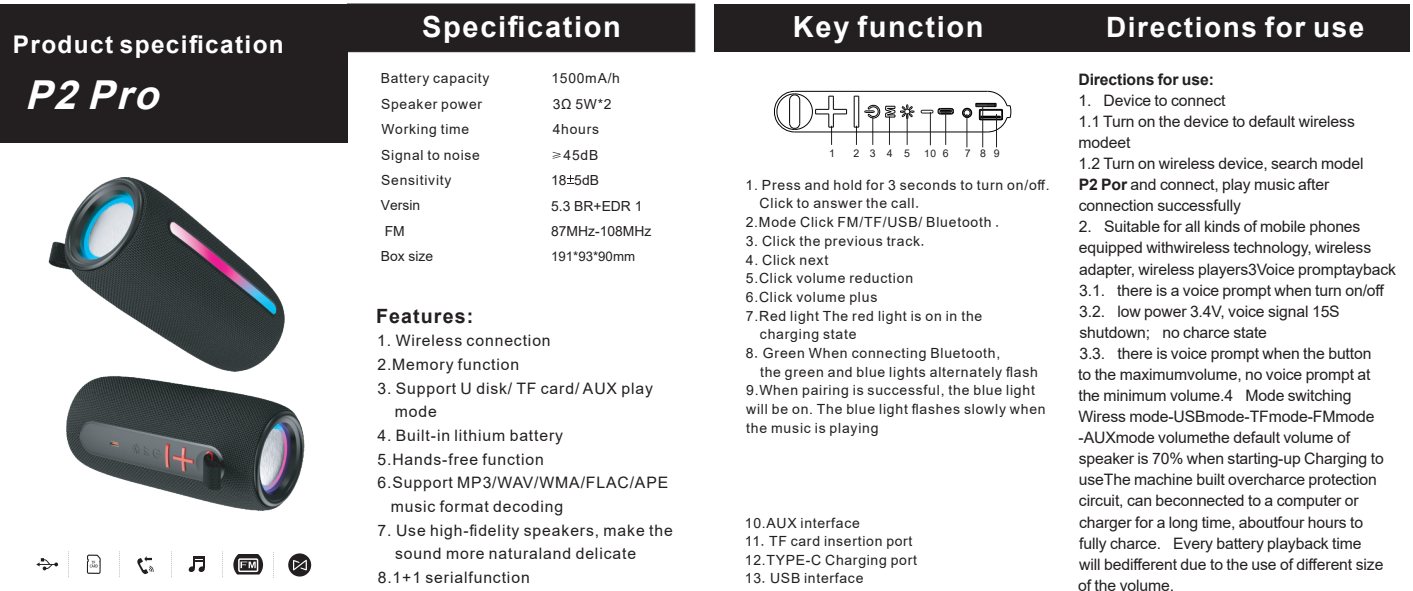
<style>
.page{position:relative;width:1413px;height:591px;background:#fff}
.page>*{position:absolute;margin:0;border:0;box-sizing:border-box;transform-origin:0 0}
.t1{font:italic 700 39.9px "Arial";color:#fff}
.t2{font:700 29.05px "Arial";letter-spacing:.055em;color:#fff}
.t3{font:700 28px "Arial";letter-spacing:.055em;color:#fff}
.t4{font:700 24.32px "Arial";letter-spacing:.055em;color:#fff}
.t5{font:700 19.6px "Arial";letter-spacing:.055em;color:#231f20}
.t6{font:15.75px/21px "Arial";letter-spacing:-.005em;color:#231f20}
.t7{font:15.75px/23.6px "Arial";letter-spacing:.055em;color:#231f20}
.t8{font:700 15.75px "Arial";letter-spacing:-.005em;color:#231f20}
.t9{font:14px/18.2px "Arial";letter-spacing:.055em;color:#231f20}
.t10{font:13.83px/25.4px "Arial";letter-spacing:.055em;color:#231f20}
.t11{font:13.83px "Arial";color:#231f20}
.t12{font:13.3px "Arial";color:#231f20}
.t13{font:10.5px "Arial";letter-spacing:.94em;color:#231f20}
.t14{font:10.15px "Arial";color:#231f20}
.s1{font-size:10.5px}
.s2{font-family:"Sim Sun"}
.s3{font-weight:700}
</style>
<div class="page">
<div style="left:0;top:4px;width:347px;height:139px;background:#231f20"></div>
<svg style="left:552px;top:152px;width:8px;height:7px"></svg>
<svg style="left:568px;top:175px;width:6px;height:7px"></svg>
<svg style="left:188px;top:556px;width:17px;height:16px"></svg>
<svg style="left:222px;top:551px;width:1px;height:25px"></svg>
<svg style="left:171px;top:551px;width:1px;height:25px"></svg>
<svg style="left:119px;top:551px;width:1px;height:25px"></svg>
<svg style="left:137px;top:556px;width:17px;height:18px"></svg>
<svg style="left:87px;top:554px;width:14px;height:19px"></svg>
<svg style="left:68px;top:551px;width:1px;height:25px"></svg>
<svg style="left:36px;top:558px;width:22px;height:12px"></svg>
<div style="left:288px;top:553px;width:23px;height:23px;background:#231f20;border-radius:50%"></div>
<svg style="left:293px;top:559px;width:14px;height:11px"></svg>
<svg style="left:233px;top:554px;width:30px;height:20px"></svg>
<div style="left:347px;top:4px;width:348px;height:48px;background:#231f20;border:1px solid #231f20"></div>
<div style="left:714px;top:4px;width:348px;height:48px;background:#231f20"></div>
<div style="left:1062px;top:4px;width:347px;height:48px;background:#231f20"></div>
<img style="left:48px;top:177px;width:257px;height:334px">
<hr style="left:794px;top:131px;width:193px;height:1px;background:#030303">
<svg style="left:854px;top:126px;width:4px;height:19px"></svg>
<hr style="left:794px;top:91px;width:193px;height:1px;background:#030303">
<hr style="left:858px;top:96px;width:1px;height:31px;background:#030303">
<hr style="left:853px;top:96px;width:1px;height:31px;background:#030303">
<svg style="left:864px;top:104px;width:50px;height:41px"></svg>
<svg style="left:774px;top:91px;width:73px;height:54px"></svg>
<div style="left:962px;top:108px;width:9px;height:10px;border:1px solid #030303;border-radius:50%"></div>
<div style="left:962px;top:108px;width:9px;height:9px;border:1px solid #030303;border-radius:50%"></div>
<div style="left:963px;top:109px;width:7px;height:7px;border:1px solid #030303;border-radius:50%"></div>
<svg style="left:975px;top:91px;width:36px;height:41px"></svg>
<hr style="left:906px;top:113px;width:1px;height:32px;background:#231f20">
<hr style="left:945px;top:112px;width:1px;height:33px;background:#231f20">
<hr style="left:966px;top:114px;width:1px;height:33px;background:#231f20">
<hr style="left:982px;top:106px;width:1px;height:41px;background:#231f20">
<hr style="left:996px;top:114px;width:1px;height:33px;background:#231f20">
<svg style="left:920px;top:108px;width:34px;height:7px"></svg>
<hr style="left:929px;top:112px;width:1px;height:33px;background:#231f20">
<h3 class="t4" style="left:13px;top:27px;width:272px">Product specification</h3>
<h1 class="t1" style="left:25px;top:67px;width:149px">P2Pro</h1>
<h2 class="t2" style="left:422px;top:7px;width:200px">Specification</h2>
<h2 class="t2" style="left:793px;top:7px;width:192px">Key function</h2>
<p class="t10" style="left:381px;top:66px;width:110px">Battery capacity<br>Speaker power<br>Working time<br>Signal to noise<br>Sensitivity<br>Versin<br>FM<br>Box size</p>
<p class="t10" style="left:551px;top:66px;width:70px">1500mA/h</p>
<p class="t10" style="left:552px;top:91px;width:60px">3Ω 5W*2</p>
<p class="t10" style="left:552px;top:116px;width:48px">4hours</p>
<p class="t10" style="left:563px;top:142px;width:36px">45dB</p>
<p class="t10" style="left:551px;top:167px;width:49px">18 5dB</p>
<p class="t10" style="left:551px;top:193px;width:93px">5.3 BR+EDR 1</p>
<p class="t11" style="left:551px;top:222px;width:102px">87MHz-108MHz</p>
<p class="t12" style="left:551px;top:247px;width:85px">191*93*90mm</p>
<p class="t5" style="left:376px;top:302px;width:99px">Features:</p>
<p class="t7" style="left:377px;top:328px;width:175px">1. Wireless connection<br>2.Memory function</p>
<p class="t7" style="left:395px;top:376px;width:259px;text-indent:-18px">3. Support U disk/ TF card/ AUX play mode</p>
<p class="t7" style="left:377px;top:423px;width:187px">4. Built-in lithium battery</p>
<p class="t7" style="left:377px;top:447px;width:168px">5.Hands-free function</p>
<p class="t7" style="left:377px;top:470px;width:292px">6.Support MP3/WAV/WMA/FLAC/APE</p>
<p class="t7" style="left:391px;top:494px;width:174px">music format decoding</p>
<p class="t7" style="left:377px;top:517px;width:297px">7. Use high-fidelity speakers, make the</p>
<p class="t7" style="left:395px;top:541px;width:242px">sound more naturaland delicate</p>
<p class="t7" style="left:378px;top:565px;width:153px">8.1+1 serialfunction</p>
<p class="t13" style="left:829px;top:146px;width:7px">1</p>
<p class="t13" style="left:853px;top:146px;width:40px">234</p>
<p class="t13" style="left:904px;top:146px;width:7px">5</p>
<p class="t14" style="left:924px;top:146px;width:26px">10 <span class="s1">6</span></p>
<p class="t13" style="left:964px;top:146px;width:36px">789</p>
<p class="t9" style="left:745px;top:175px;width:306px">1. Press and hold for 3 seconds to turn on/off.</p>
<p class="t9" style="left:759px;top:194px;width:164px">Click to answer the call<span class="s2">.</span></p>
<p class="t9" style="left:745px;top:213px;width:258px">2.Mode Click FM/TF/USB/ Bluetooth <span class="s2">.</span></p>
<p class="t9" style="left:745px;top:231px;width:184px">3. Click the previous track<span class="s2">.</span></p>
<p class="t9" style="left:745px;top:250px;width:84px">4. Click next</p>
<p class="t9" style="left:745px;top:269px;width:169px">5.Click volume reduction</p>
<p class="t9" style="left:745px;top:287px;width:133px">6.Click volume plus</p>
<p class="t9" style="left:746px;top:306px;width:238px">7.Red light The red light is on in the</p>
<p class="t9" style="left:760px;top:325px;width:98px">charging state</p>
<p class="t9" style="left:746px;top:343px;width:256px">8<span class="s2">.</span>Green When connecting Bluetooth,</p>
<p class="t9" style="left:760px;top:362px;width:279px">the green and blue lights alternately flash</p>
<p class="t9" style="left:746px;top:381px;width:290px">9.When pairing is successful, the blue light</p>
<p class="t9" style="left:746px;top:399px;width:301px">will be on. The blue light flashes slowly when</p>
<p class="t9" style="left:746px;top:418px;width:134px">the music is playing</p>
<p class="t9" style="left:745px;top:513px;width:173px">10.AUX interface<br>11<span class="s2">.</span>TF card insertion port<br>12.TYPE-C Charging port<br>13<span class="s2">.</span>USB interface</p>
<h3 class="t3" style="left:1106px;top:8px;width:260px">Directions for use</h3>
<p class="t8" style="left:1078px;top:68px;width:137px">Directions for use:</p>
<p class="t6" style="left:1078px;top:90px;width:287px">1. Device to connect<br>1.1 Turn on the device to default wireless modeet<br>1.2 Turn on wireless device, search model<br><span class="s3">P2 Por</span> and connect, play music after connection successfully</p>
<p class="t6" style="left:1078px;top:216px;width:319px">2. Suitable for all kinds of mobile phones equipped withwireless technology, wireless adapter, wireless players3Voice promptayback 3.1. there is a voice prompt when turn on/off 3.2. low power 3.4V, voice signal 15S shutdown; no charce state<br>3.3. there is voice prompt when the button<br>to the maximumvolume, no voice prompt at the minimum volume.4 Mode switching Wiress mode-USBmode-TFmode-FMmode -AUXmode volumethe default volume of speaker is 70% when starting-up Charging to useThe machine built overcharce protection circuit, can beconnected to a computer or charger for a long time, aboutfour hours to<br>fully charce. Every battery playback time<br>will bedifferent due to the use of different size of the volume.</p>
</div>
